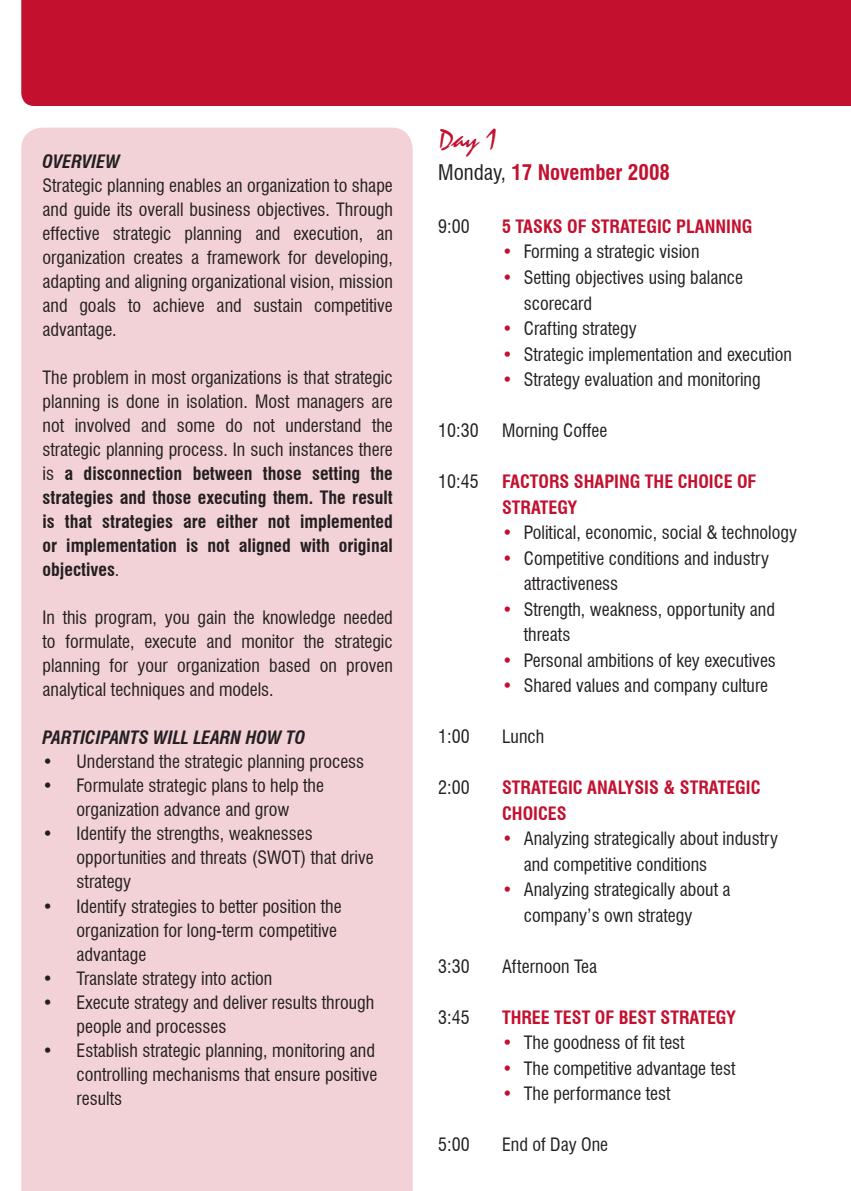
<style>
.page{position:relative;width:851px;height:1191px;background:#fff}
.page>*{position:absolute;margin:0;border:0;box-sizing:border-box;transform-origin:0 0}
.t1{font:28.5px "Staccato 222 BT";color:#c3102f}
.t2{font:700 condensed 21px "Swiss 721 BT";color:#c3102f}
.t3{font:condensed 18px/24px "Swiss 721 BT";color:#231f20}
.t4{font:700 condensed 18px "Swiss 721 BT";color:#c3102f}
.t5{font:italic 700 condensed 18px "Swiss 721 BT";color:#231f20}
.s1{font-weight:700}
.s2{font-weight:400;color:#231f20}
.s3{color:#c3102f}
</style>
<div class="page">
<div style="left:21px;top:128px;width:391px;height:1063px;background:#f3d2d7"></div>
<div style="left:21px;top:0;width:829px;height:106px;background:#c3102f"></div>
<p class="t5" style="left:43px;top:151px;width:79px">OVERVIEW</p>
<p class="t3" style="left:43px;top:174px;width:352px;text-align:justify">Strategic planning enables an organization to shape and guide its overall business objectives. Through effective strategic planning and execution, an organization creates a framework for developing, adapting and aligning organizational vision, mission and goals to achieve and sustain competitive advantage.</p>
<p class="t3" style="left:43px;top:366px;width:352px;text-align:justify">The problem in most organizations is that strategic planning is done in isolation. Most managers are not involved and some do not understand the strategic planning process. In such instances there is <span class="s1">a disconnection between those setting the strategies and those executing them. The result is that strategies are either not implemented or implementation is not aligned with original objectives</span>.</p>
<p class="t3" style="left:43px;top:606px;width:352px;text-align:justify">In this program, you gain the knowledge needed to formulate, execute and monitor the strategic planning for your organization based on proven analytical techniques and models.</p>
<p class="t5" style="left:43px;top:727px;width:264px">PARTICIPANTS WILL LEARN HOW TO</p>
<p class="t3" style="left:43px;top:750px;width:323px">• Understand the strategic planning process</p>
<p class="t3" style="left:43px;top:774px;width:283px;text-align:center">• Formulate strategic plans to help the organization advance and grow</p>
<p class="t3" style="left:77px;top:822px;width:298px;text-indent:-34px">• Identify the strengths, weaknesses opportunities and threats (SWOT) that drive strategy</p>
<p class="t3" style="left:43px;top:894px;width:300px;text-align:right">• Identify strategies to better position the organization for long-term competitive</p>
<p class="t3" style="left:77px;top:942px;width:71px">advantage</p>
<p class="t3" style="left:43px;top:966px;width:231px">• Translate strategy into action</p>
<p class="t3" style="left:77px;top:990px;width:299px;text-indent:-34px">• Execute strategy and deliver results through people and processes</p>
<p class="t3" style="left:77px;top:1038px;width:302px;text-indent:-34px">• Establish strategic planning, monitoring and controlling mechanisms that ensure positive results</p>
<p class="t1" style="left:438px;top:123px;width:60px">Day 1</p>
<p class="t2" style="left:438px;top:160px;width:233px"><span class="s2">Monday,</span> 17 November 2008</p>
<p class="t3" style="left:438px;top:214px;width:33px">9:00</p>
<p class="t4" style="left:502px;top:216px;width:109px">5 TASKS OF STRATEGIC</p>
<p class="t4" style="left:676px;top:216px;width:20px">PLANNING</p>
<p class="t3" style="left:502px;top:240px;width:199px"><span class="s3">•</span> Forming a strategic vision</p>
<p class="t3" style="left:523px;top:265px;width:221px;line-height:25.5px;text-indent:-22px"><span class="s3">•</span> Setting objectives using balance scorecard</p>
<p class="t3" style="left:502px;top:316px;width:136px"><span class="s3">•</span> Crafting strategy</p>
<p class="t3" style="left:502px;top:342px;width:291px"><span class="s3">•</span> Strategic implementation and execution</p>
<p class="t3" style="left:502px;top:367px;width:260px"><span class="s3">•</span> Strategy evaluation and monitoring</p>
<p class="t3" style="left:438px;top:418px;width:42px">10:30</p>
<p class="t3" style="left:502px;top:418px;width:107px">Morning Coffee</p>
<p class="t3" style="left:438px;top:469px;width:42px">10:45</p>
<p class="t4" style="left:502px;top:471px;width:19px">FACTOR</p>
<p class="t4" style="left:559px;top:471px;width:64px">S SHAPING</p>
<p class="t4" style="left:644px;top:471px;width:63px">THE CHOICE</p>
<p class="t4" style="left:737px;top:471px;width:21px">OF</p>
<p class="t4" style="left:502px;top:496px;width:21px">STRATEG</p>
<p class="t4" style="left:567px;top:496px;width:11px">Y</p>
<p class="t3" style="left:502px;top:520px;width:296px"><span class="s3">•</span> Political, economic, social &amp; technology</p>
<p class="t3" style="left:523px;top:545px;width:247px;line-height:25.5px;text-indent:-22px"><span class="s3">•</span> Competitive conditions and industry attractiveness</p>
<p class="t3" style="left:523px;top:596px;width:253px;line-height:25.5px;text-indent:-22px"><span class="s3">•</span> Strength, weakness, opportunity and threats</p>
<p class="t3" style="left:502px;top:648px;width:275px"><span class="s3">•</span> Personal ambitions of key executives</p>
<p class="t3" style="left:502px;top:673px;width:267px"><span class="s3">•</span> Shared values and company culture</p>
<p class="t3" style="left:438px;top:724px;width:33px">1:00</p>
<p class="t3" style="left:502px;top:724px;width:44px">Lunch</p>
<p class="t3" style="left:438px;top:775px;width:33px">2:00</p>
<p class="t4" style="left:502px;top:777px;width:20px">STRATEGIC</p>
<p class="t4" style="left:587px;top:777px;width:11px">ANAL</p>
<p class="t4" style="left:624px;top:777px;width:75px">YSIS &amp; STRATEGIC</p>
<p class="t4" style="left:438px;top:802px;width:38px">C</p>
<p class="t4" style="left:512px;top:802px;width:20px">HOICE</p>
<p class="t4" style="left:557px;top:802px;width:11px">S</p>
<p class="t3" style="left:523px;top:826px;width:256px;line-height:25.5px;text-indent:-22px"><span class="s3">•</span> Analyzing strategically about industry and competitive conditions</p>
<p class="t3" style="left:523px;top:877px;width:208px;line-height:25.5px;text-indent:-22px"><span class="s3">•</span> Analyzing strategically about a company’s own strategy</p>
<p class="t3" style="left:438px;top:954px;width:33px">3:30</p>
<p class="t3" style="left:502px;top:954px;width:96px">Afternoon Tea</p>
<p class="t3" style="left:438px;top:1005px;width:33px">3:45</p>
<p class="t4" style="left:502px;top:1006px;width:30px">THREE</p>
<p class="t4" style="left:554px;top:1006px;width:127px">TEST OF BEST STRATEG</p>
<p class="t4" style="left:726px;top:1006px;width:11px">Y</p>
<p class="t3" style="left:502px;top:1030px;width:184px"><span class="s3">•</span> The goodness of fit test</p>
<p class="t3" style="left:502px;top:1056px;width:235px"><span class="s3">•</span> The competitive advantage test</p>
<p class="t3" style="left:502px;top:1081px;width:170px"><span class="s3">•</span> The performance test</p>
<p class="t3" style="left:438px;top:1132px;width:33px">5:00</p>
<p class="t3" style="left:502px;top:1132px;width:108px">End of Day One</p>
</div>
